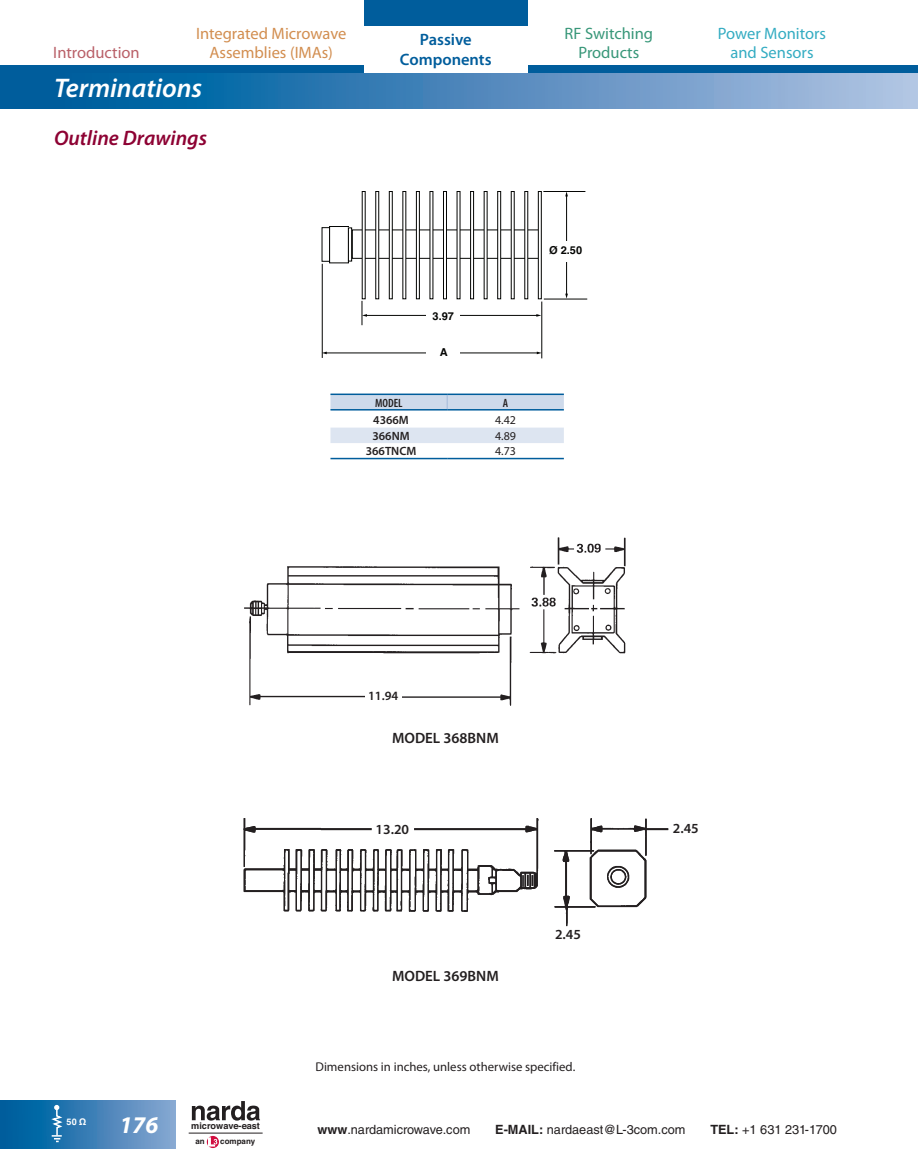
<style>
.page{position:relative;width:918px;height:1175px;background:#fff}
.page>*{position:absolute;margin:0;border:0;box-sizing:border-box;transform-origin:0 0}
.HB-HeaderBand{font:italic 600 27px "Myriad Pro";color:#fff}
.FF-FooterFolio{font:italic 700 24px "Myriad Pro";color:#fff}
.ST1-SubTitles1col{font:italic 600 21px "Myriad Pro";color:#8d0233}
.t1{font:16.5px/19.5px "Myriad Pro";color:#d28e50;text-align:center}
.t2{font:16.5px/19.5px "Myriad Pro";color:#34acc2;text-align:center}
.t3{font:16.5px "Myriad Pro";color:#389779}
.t4{font:600 16.5px/19.5px "Myriad Pro";color:#005d9c;text-align:center}
.t5{font:16.5px "Myriad Pro";color:#b96068}
.TH10-TableHead{font:600 15px "Myriad Pro";color:#231f20}
.t6{font:600 13.95px "Myriad Pro";color:#231f20}
.t7{font:12.75px "Helvetica LT Std";color:#231f20}
.NC-NotesCentered{font:12.75px "Myriad Pro";color:#231f20}
.t8{font:600 12.75px "Myriad Pro";color:#231f20}
.TS8C-TableSpecsCent{font:600 12px "Myriad Pro";color:#231f20}
.TT8-TableText{font:12px "Myriad Pro";color:#231f20}
.TH8-TableHead{font:600 condensed 12px "Myriad Pro";color:#231f20}
.t9{font:700 10.95px "Helvetica";color:#040503}
.t10{font:700 9.15px "Helvetica";color:#231f20}
.t11{font:700 9px "Helvetica";color:#fff}
.t12{font:700 7.95px "Helvetica";color:#231f20}
.s1{font-weight:700}
</style>
<div class="page">
<svg style="left:0;top:73px;width:918px;height:35px;background:#4a88bb"></svg>
<div style="left:0;top:66px;width:918px;height:7px;background:#005d9c"></div>
<div style="left:0;top:1100px;width:176px;height:48px;background:linear-gradient(to right,#00589a,#88a5d1)"></div>
<hr style="left:189px;top:1132px;width:74px;height:1px;background:#231f20">
<svg style="left:192px;top:1101px;width:68px;height:19px"></svg>
<svg style="left:207px;top:1135px;width:12px;height:13px"></svg>
<svg style="left:208px;top:1137px;width:9px;height:9px"></svg>
<svg style="left:49px;top:1104px;width:16px;height:38px"></svg>
<div style="left:364px;top:13px;width:163px;height:60px;background:#fff"></div>
<div style="left:364px;top:0;width:163px;height:26px;background:#005d9c"></div>
<img style="left:244px;top:537px;width:382px;height:169px">
<div style="left:365px;top:688px;width:37px;height:18px;background:#fff"></div>
<img style="left:243px;top:818px;width:426px;height:108px">
<div style="left:371px;top:921px;width:92px;height:18px;background:#fff"></div>
<div style="left:372px;top:819px;width:41px;height:21px;background:#fff"></div>
<div style="left:322px;top:227px;width:9px;height:35px;border:1px solid #040503"></div>
<div style="left:329px;top:226px;width:20px;height:37px;border:1px solid #040503"></div>
<div style="left:348px;top:227px;width:4px;height:34px;border:1px solid #040503"></div>
<div style="left:352px;top:229px;width:187px;height:30px;border:1px solid #040503"></div>
<div style="left:389px;top:191px;width:4px;height:108px;border:1px solid #040503"></div>
<div style="left:416px;top:191px;width:4px;height:108px;border:1px solid #040503"></div>
<div style="left:443px;top:191px;width:4px;height:108px;border:1px solid #040503"></div>
<div style="left:470px;top:191px;width:4px;height:108px;border:1px solid #040503"></div>
<div style="left:497px;top:191px;width:4px;height:108px;border:1px solid #040503"></div>
<div style="left:538px;top:191px;width:4px;height:108px;border:1px solid #040503"></div>
<hr style="left:322px;top:264px;width:1px;height:94px;background:#040503">
<hr style="left:326px;top:353px;width:212px;height:1px;background:#040503">
<svg style="left:322px;top:351px;width:5px;height:3px"></svg>
<hr style="left:542px;top:301px;width:1px;height:57px;background:#040503">
<hr style="left:366px;top:315px;width:171px;height:1px;background:#040503">
<svg style="left:362px;top:301px;width:5px;height:24px"></svg>
<div style="left:426px;top:310px;width:34px;height:13px;background:#fff"></div>
<div style="left:426px;top:346px;width:34px;height:10px;background:#fff"></div>
<hr style="left:543px;top:191px;width:42px;height:1px;background:#040503">
<hr style="left:544px;top:299px;width:43px;height:1px;background:#040503">
<hr style="left:566px;top:195px;width:1px;height:99px;background:#040503">
<div style="left:547px;top:241px;width:26px;height:20px;background:#fff"></div>
<hr style="left:330px;top:393px;width:117px;height:2px;background:#005d9c">
<hr style="left:447px;top:393px;width:117px;height:2px;background:#005d9c">
<svg style="left:330px;top:394px;width:234px;height:64px"></svg>
<hr style="left:330px;top:458px;width:117px;height:1px;background:#005d9c">
<hr style="left:447px;top:458px;width:117px;height:1px;background:#005d9c">
<p class="t1" style="left:196px;top:23px;width:152px">Integrated Microwave<br>Assemblies (IMAs)</p>
<p class="t3" style="left:565px;top:23px;width:90px">RF Switching</p>
<p class="t4" style="left:400px;top:29px;width:93px">Passive<br>Components</p>
<p class="t5" style="left:53px;top:42px;width:88px">Introduction</p>
<p class="t3" style="left:579px;top:42px;width:62px">Products</p>
<p class="HB-HeaderBand" style="left:54px;top:71px;width:150px">Terminations</p>
<p class="ST1-SubTitles1col" style="left:54px;top:125px;width:155px">Outline Drawings</p>
<p class="t9" style="left:433px;top:307px;width:23px">3.97</p>
<p class="t9" style="left:440px;top:343px;width:9px">A</p>
<p class="TH8-TableHead" style="left:375px;top:395px;width:29px">MODEL</p>
<p class="TH8-TableHead" style="left:503px;top:395px;width:7px">A</p>
<p class="TS8C-TableSpecsCent" style="left:373px;top:412px;width:37px">4366M</p>
<p class="TT8-TableText" style="left:495px;top:412px;width:22px">4.42</p>
<p class="TS8C-TableSpecsCent" style="left:372px;top:428px;width:39px">366NM</p>
<p class="TT8-TableText" style="left:495px;top:428px;width:22px">4.89</p>
<p class="TS8C-TableSpecsCent" style="left:366px;top:443px;width:52px">366TNCM</p>
<p class="TT8-TableText" style="left:495px;top:444px;width:22px">4.73</p>
<p class="t9" style="left:549px;top:241px;width:35px">Ø 2.50</p>
<p class="t2" style="left:718px;top:23px;width:110px">Power Monitors and Sensors</p>
<p class="t8" style="left:368px;top:688px;width:32px">11.94</p>
<p class="TH10-TableHead" style="left:392px;top:728px;width:108px">MODEL 368BNM</p>
<p class="t6" style="left:376px;top:820px;width:35px">13.20</p>
<p class="TH10-TableHead" style="left:392px;top:966px;width:108px">MODEL 369BNM</p>
<p class="t6" style="left:555px;top:926px;width:27px">2.45</p>
<p class="NC-NotesCentered" style="left:316px;top:1058px;width:261px">Dimensions in inches, unless otherwise specified.</p>
<p class="t6" style="left:673px;top:819px;width:27px">2.45</p>
<p class="t11" style="left:67px;top:1114px;width:21px">50 Ω</p>
<p class="FF-FooterFolio" style="left:119px;top:1109px;width:40px">176</p>
<p class="t10" style="left:191px;top:1118px;width:70px">microwave-east</p>
<p class="t12" style="left:195px;top:1135px;width:11px">an</p>
<p class="t12" style="left:220px;top:1135px;width:37px">company</p>
<p class="t7" style="left:318px;top:1122px;width:154px"><span class="s1">www</span>.nardamicrowave.com</p>
<p class="t7" style="left:495px;top:1122px;width:192px"><span class="s1">E-MAIL:</span> nardaeast@L-3com.com</p>
<p class="t7" style="left:710px;top:1122px;width:128px"><span class="s1">TEL:</span> +1 631 231-1700</p>
</div>
